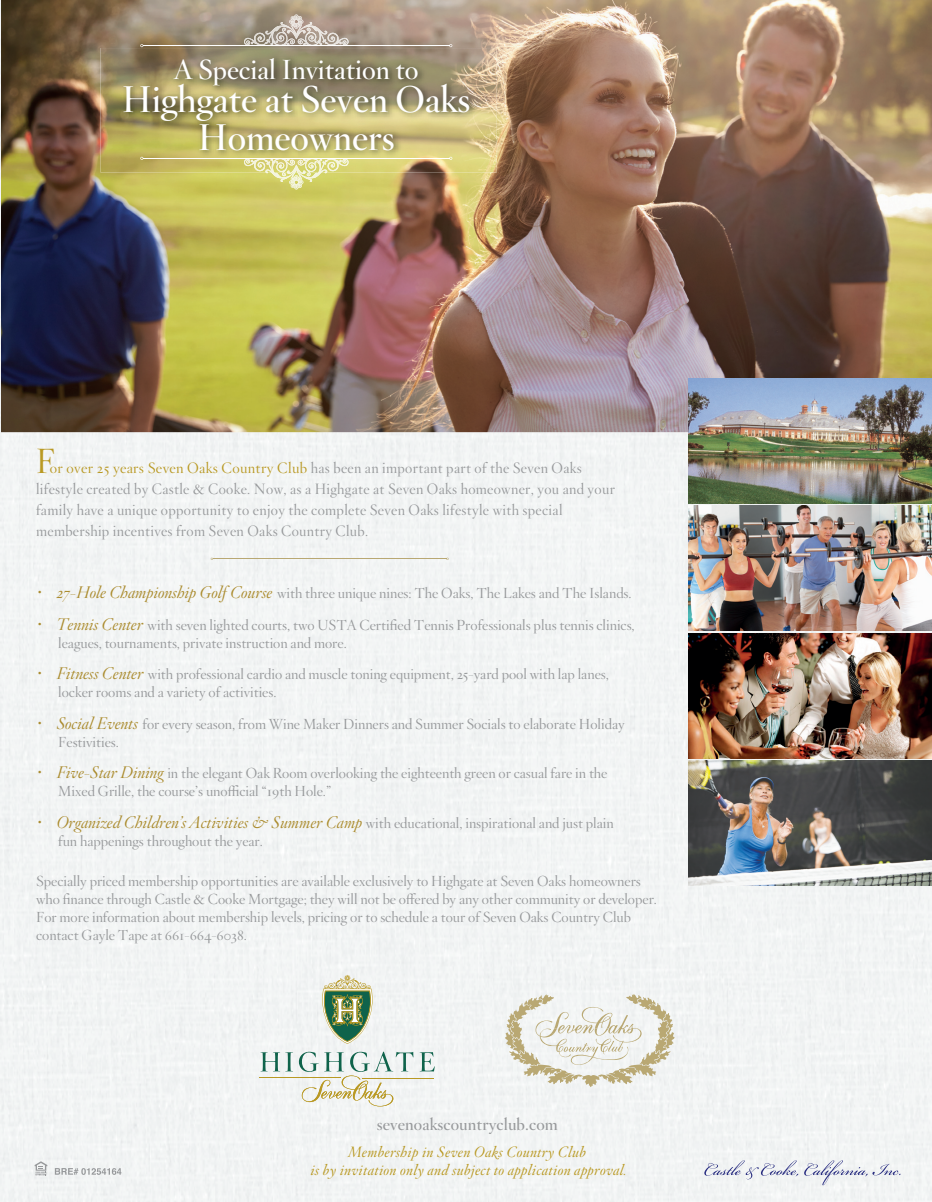
<style>
.page{position:relative;width:932px;height:1202px;background:#fff}
.page>*{position:absolute;margin:0;border:0;box-sizing:border-box;transform-origin:0 0}
.t1{font:600 36.45px/37.5px "Hoefler Titling";color:#fff;text-align:center}
.t2{font:300 34.2px "Hoefler Titling";color:#b99923;scale:.96 1}
.t3{font:600 27px "Hoefler Titling";color:#fff}
.t4{font:italic 300 16.5px "Hoefler Titling";color:#ab8c2f}
.t5{font:600 16.5px "Hoefler Titling";letter-spacing:.01em;color:#97999b}
.t6{font:300 14.7px/21px "Hoefler Titling";letter-spacing:.025em;color:#97999b}
.t7{font:italic 300 14.7px/17.5px "Hoefler Titling";letter-spacing:.025em;color:#b99923;text-align:center}
.t8{font:300 14.25px/18px "Hoefler Titling";color:#97999b}
.s1{color:#b99923}
.s2{font-style:italic;font-size:16.5px;color:#ab8c2f}
.s3{font-style:normal;font-size:14.25px;color:#97999b}
</style>
<div class="page">
<div style="left:0;top:0;width:932px;height:1201px;background:#f2f4f4"></div>
<img style="left:1px;top:0;width:931px;height:432px">
<img style="left:347px;top:158px;width:150px;height:15px">
<img style="left:273px;top:27px;width:47px;height:18px">
<hr style="left:143px;top:45px;width:306px;height:1px;background:#fff">
<img style="left:289px;top:173px;width:14px;height:16px">
<img style="left:297px;top:159px;width:50px;height:14px">
<hr style="left:143px;top:158px;width:306px;height:1px;background:#fff">
<svg style="left:55px;top:1168px;width:66px;height:6px"></svg>
<svg style="left:35px;top:1161px;width:12px;height:14px"></svg>
<svg style="left:504px;top:994px;width:171px;height:93px"></svg>
<img style="left:688px;top:378px;width:244px;height:125px">
<img style="left:688px;top:633px;width:244px;height:125px">
<img style="left:688px;top:761px;width:244px;height:124px">
<svg style="left:260px;top:1052px;width:33px;height:19px"></svg>
<svg style="left:419px;top:1052px;width:16px;height:19px"></svg>
<hr style="left:260px;top:1077px;width:81px;height:1px;background:#b99923">
<svg style="left:299px;top:1051px;width:114px;height:55px"></svg>
<svg style="left:320px;top:974px;width:54px;height:69px"></svg>
<hr style="left:362px;top:1077px;width:72px;height:1px;background:#b99923">
<hr style="left:213px;top:558px;width:233px;height:1px;background:#b9a873">
<img style="left:688px;top:506px;width:244px;height:124px">
<svg style="left:704px;top:1160px;width:94px;height:19px"></svg>
<svg style="left:804px;top:1160px;width:96px;height:25px"></svg>
<h3 class="t3" style="left:174px;top:54px;width:246px">A Special Invitation to</h3>
<h1 class="t1" style="left:122px;top:81px;width:349px">Highgate at Seven Oaks<br>Homeowners</h1>
<h2 class="t2" style="left:36px;top:447px;width:21px">F</h2>
<p class="t6" style="left:36px;top:458px;width:580px;text-indent:14px"><span class="s1">or over 25 years Seven Oaks Country Club</span> has been an important part of the Seven Oaks lifestyle created by Castle &amp; Cooke. Now, as a Highgate at Seven Oaks homeowner, you and your family have a unique opportunity to enjoy the complete Seven Oaks lifestyle with special membership incentives from Seven Oaks Country Club.</p>
<p class="t8" style="left:36px;top:585px;width:597px"><span class="s2">• 27-Hole Championship Golf Course</span> with three unique nines: The Oaks, The Lakes and The Islands.</p>
<p class="t8" style="left:58px;top:617px;width:578px;text-indent:-22px"><span class="s2">• Tennis Center</span> with seven lighted courts, two USTA Certified Tennis Professionals plus tennis clinics, leagues, tournaments, private instruction and more.</p>
<p class="t8" style="left:58px;top:666px;width:552px;text-indent:-22px"><span class="s2">• Fitness Center</span> with professional cardio and muscle toning equipment, 25-yard pool with lap lanes, locker rooms and a variety of activities.</p>
<p class="t8" style="left:58px;top:716px;width:568px;text-indent:-22px"><span class="s2">• Social Events</span> for every season, from Wine Maker Dinners and Summer Socials to elaborate Holiday<br>Festivities.</p>
<p class="t8" style="left:58px;top:765px;width:550px;text-indent:-22px"><span class="s2">• Five-Star Dining</span> in the elegant Oak Room overlooking the eighteenth green or casual fare in the<br>Mixed Grille, the course’s unofficial “19th Hole.”</p>
<p class="t4" style="left:36px;top:815px;width:579px">• Organized Children’s Activities &amp; Summer Camp <span class="s3">with educational, inspirational and just plain</span></p>
<p class="t8" style="left:58px;top:833px;width:206px">fun happenings throughout the year.</p>
<p class="t8" style="left:36px;top:873px;width:622px">Specially priced membership opportunities are available exclusively to Highgate at Seven Oaks homeowners who finance through Castle &amp; Cooke Mortgage; they will not be offered by any other community or developer.<br>For more information about membership levels, pricing or to schedule a tour of Seven Oaks Country Club contact Gayle Tape at 661-664-6038.</p>
<p class="t5" style="left:377px;top:1114px;width:182px">sevenoakscountryclub.com</p>
<p class="t7" style="left:310px;top:1144px;width:318px">Membership in Seven Oaks Country Club<br>is by invitation only and subject to application approval.</p>
</div>
